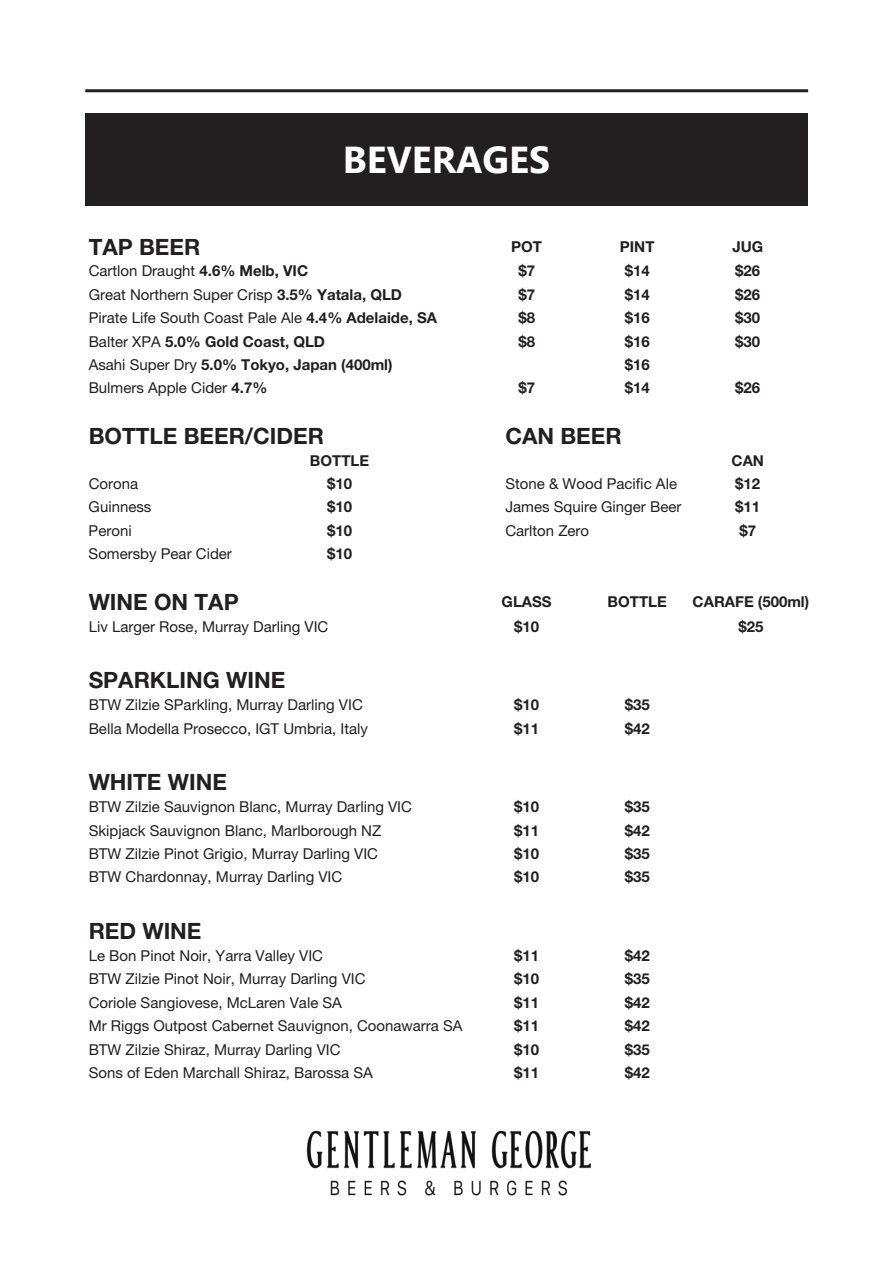
<style>
.page{position:relative;width:893px;height:1263px;background:#fff}
.page>*{position:absolute;margin:0;border:0;box-sizing:border-box;transform-origin:0 0}
.t1{font:700 37.5px "Segoe UI";color:#fff}
.t2{font:700 22.5px "Helvetica Neue LT Pro";color:#231f20}
.t3{font:15px "Helvetica Neue LT Pro";color:#231f20}
.t4{font:700 15px "Helvetica Neue LT Pro";color:#231f20}
.s1{font-weight:700}
.s2{font-weight:400}
</style>
<div class="page">
<img style="left:306px;top:1130px;width:285px;height:66px">
<hr style="left:85px;top:89px;width:723px;height:3px;background:#231f20">
<div style="left:85px;top:113px;width:723px;height:92px;background:#231f20"></div>
<h1 class="t1" style="left:343px;top:124px;width:209px">BEVERAGES</h1>
<p class="t2" style="left:89px;top:233px;width:113px">TAP BEER</p>
<p class="t4" style="left:511px;top:237px;width:32px">POT</p>
<p class="t4" style="left:620px;top:237px;width:36px">PINT</p>
<p class="t4" style="left:732px;top:237px;width:32px">JUG</p>
<p class="t3" style="left:89px;top:262px;width:221px">Cartlon Draught <span class="s1">4.6% Melb, VIC</span></p>
<p class="t4" style="left:518px;top:262px;width:18px">$7</p>
<p class="t4" style="left:625px;top:262px;width:27px">$14</p>
<p class="t4" style="left:735px;top:262px;width:27px">$26</p>
<p class="t3" style="left:89px;top:286px;width:315px">Great Northern Super Crisp <span class="s1">3.5% Yatala, QLD</span></p>
<p class="t4" style="left:518px;top:285px;width:18px">$7</p>
<p class="t4" style="left:625px;top:285px;width:27px">$14</p>
<p class="t4" style="left:735px;top:285px;width:27px">$26</p>
<p class="t3" style="left:89px;top:309px;width:350px">Pirate Life South Coast Pale Ale <span class="s1">4.4% Adelaide, SA</span></p>
<p class="t4" style="left:518px;top:309px;width:18px">$8</p>
<p class="t4" style="left:625px;top:309px;width:27px">$16</p>
<p class="t4" style="left:735px;top:309px;width:27px">$30</p>
<p class="t4" style="left:89px;top:332px;width:238px"><span class="s2">Balter XPA</span> 5.0% Gold Coast, QLD</p>
<p class="t4" style="left:518px;top:332px;width:18px">$8</p>
<p class="t4" style="left:625px;top:332px;width:27px">$16</p>
<p class="t4" style="left:735px;top:332px;width:27px">$30</p>
<p class="t4" style="left:89px;top:355px;width:305px"><span class="s2">Asahi Super Dry</span> 5.0% Tokyo, Japan (400ml)</p>
<p class="t4" style="left:625px;top:355px;width:27px">$16</p>
<p class="t3" style="left:89px;top:379px;width:180px">Bulmers Apple Cider <span class="s1">4.7%</span></p>
<p class="t4" style="left:518px;top:379px;width:18px">$7</p>
<p class="t4" style="left:625px;top:379px;width:27px">$14</p>
<p class="t4" style="left:735px;top:379px;width:27px">$26</p>
<p class="t2" style="left:89px;top:422px;width:237px">BOTTLE BEER/CIDER</p>
<p class="t2" style="left:505px;top:422px;width:118px">CAN BEER</p>
<p class="t4" style="left:310px;top:451px;width:61px">BOTTLE</p>
<p class="t4" style="left:731px;top:451px;width:34px">CAN</p>
<p class="t3" style="left:89px;top:475px;width:51px">Corona</p>
<p class="t4" style="left:327px;top:474px;width:27px">$10</p>
<p class="t3" style="left:505px;top:475px;width:173px">Stone &amp; Wood Pacific Ale</p>
<p class="t4" style="left:735px;top:474px;width:27px">$12</p>
<p class="t3" style="left:89px;top:498px;width:64px">Guinness</p>
<p class="t4" style="left:327px;top:498px;width:27px">$10</p>
<p class="t3" style="left:505px;top:498px;width:178px">James Squire Ginger Beer</p>
<p class="t4" style="left:735px;top:498px;width:27px">$11</p>
<p class="t3" style="left:89px;top:522px;width:45px">Peroni</p>
<p class="t4" style="left:327px;top:521px;width:27px">$10</p>
<p class="t3" style="left:505px;top:522px;width:85px">Carlton Zero</p>
<p class="t4" style="left:739px;top:521px;width:18px">$7</p>
<p class="t3" style="left:89px;top:545px;width:145px">Somersby Pear Cider</p>
<p class="t4" style="left:327px;top:545px;width:27px">$10</p>
<p class="t2" style="left:89px;top:588px;width:151px">WINE ON TAP</p>
<p class="t4" style="left:502px;top:592px;width:52px">GLASS</p>
<p class="t4" style="left:608px;top:592px;width:61px">BOTTLE</p>
<p class="t4" style="left:693px;top:592px;width:118px">CARAFE (500ml)</p>
<p class="t3" style="left:89px;top:617px;width:241px">Liv Larger Rose, Murray Darling VIC</p>
<p class="t4" style="left:514px;top:617px;width:27px">$10</p>
<p class="t4" style="left:738px;top:617px;width:27px">$25</p>
<p class="t2" style="left:89px;top:666px;width:198px">SPARKLING WINE</p>
<p class="t3" style="left:89px;top:696px;width:276px">BTW Zilzie SParkling, Murray Darling VIC</p>
<p class="t4" style="left:514px;top:695px;width:27px">$10</p>
<p class="t4" style="left:625px;top:695px;width:27px">$35</p>
<p class="t3" style="left:89px;top:719px;width:281px">Bella Modella Prosecco, IGT Umbria, Italy</p>
<p class="t4" style="left:514px;top:719px;width:27px">$11</p>
<p class="t4" style="left:625px;top:719px;width:27px">$42</p>
<p class="t2" style="left:89px;top:768px;width:140px">WHITE WINE</p>
<p class="t3" style="left:89px;top:798px;width:325px">BTW Zilzie Sauvignon Blanc, Murray Darling VIC</p>
<p class="t4" style="left:514px;top:798px;width:27px">$10</p>
<p class="t4" style="left:625px;top:798px;width:27px">$35</p>
<p class="t3" style="left:89px;top:821px;width:294px">Skipjack Sauvignon Blanc, Marlborough NZ</p>
<p class="t4" style="left:514px;top:821px;width:27px">$11</p>
<p class="t4" style="left:625px;top:821px;width:27px">$42</p>
<p class="t3" style="left:89px;top:845px;width:291px">BTW Zilzie Pinot Grigio, Murray Darling VIC</p>
<p class="t4" style="left:514px;top:844px;width:27px">$10</p>
<p class="t4" style="left:625px;top:844px;width:27px">$35</p>
<p class="t3" style="left:89px;top:868px;width:255px">BTW Chardonnay, Murray Darling VIC</p>
<p class="t4" style="left:514px;top:868px;width:27px">$10</p>
<p class="t4" style="left:625px;top:868px;width:27px">$35</p>
<p class="t2" style="left:89px;top:917px;width:114px">RED WINE</p>
<p class="t3" style="left:89px;top:947px;width:236px">Le Bon Pinot Noir, Yarra Valley VIC</p>
<p class="t4" style="left:514px;top:946px;width:27px">$11</p>
<p class="t4" style="left:625px;top:946px;width:27px">$42</p>
<p class="t3" style="left:89px;top:970px;width:278px">BTW Zilzie Pinot Noir, Murray Darling VIC</p>
<p class="t4" style="left:514px;top:970px;width:27px">$10</p>
<p class="t4" style="left:625px;top:970px;width:27px">$35</p>
<p class="t3" style="left:89px;top:993px;width:255px">Coriole Sangiovese, McLaren Vale SA</p>
<p class="t4" style="left:514px;top:993px;width:27px">$11</p>
<p class="t4" style="left:625px;top:993px;width:27px">$42</p>
<p class="t3" style="left:89px;top:1017px;width:375px">Mr Riggs Outpost Cabernet Sauvignon, Coonawarra SA</p>
<p class="t4" style="left:514px;top:1017px;width:27px">$11</p>
<p class="t4" style="left:625px;top:1017px;width:27px">$42</p>
<p class="t3" style="left:89px;top:1040px;width:253px">BTW Zilzie Shiraz, Murray Darling VIC</p>
<p class="t4" style="left:514px;top:1040px;width:27px">$10</p>
<p class="t4" style="left:625px;top:1040px;width:27px">$35</p>
<p class="t3" style="left:89px;top:1064px;width:286px">Sons of Eden Marchall Shiraz, Barossa SA</p>
<p class="t4" style="left:514px;top:1063px;width:27px">$11</p>
<p class="t4" style="left:625px;top:1063px;width:27px">$42</p>
</div>
